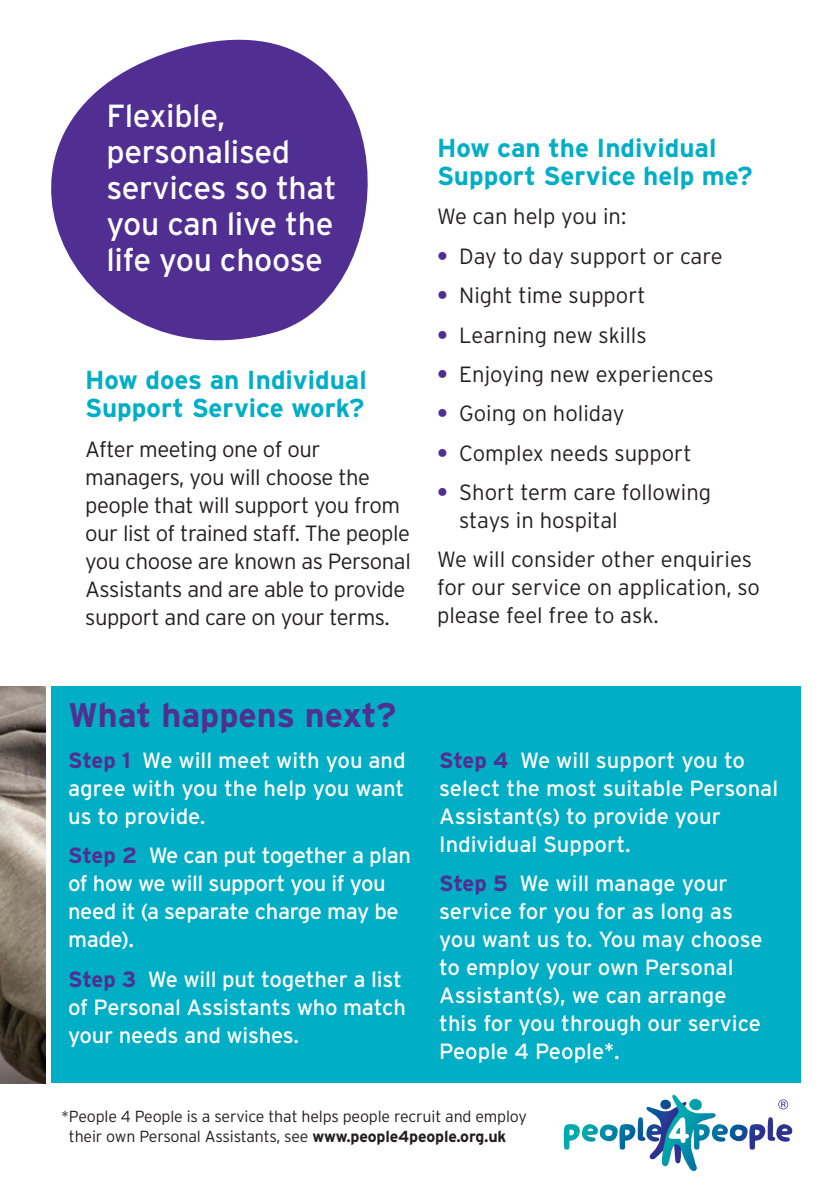
<style>
.page{position:relative;width:840px;height:1191px;background:#fff}
.page>*{position:absolute;margin:0;border:0;box-sizing:border-box;transform-origin:0 0}
.t1{font:700 34px "Interstate";color:#502e92}
.t2{font:32px/36px "Interstate";letter-spacing:-.01em;color:#fff}
.t3{font:700 26px/28px "Interstate";color:#00aec5}
.t4{font:22px/28px "Interstate";letter-spacing:-.01em;color:#fff}
.t5{font:300 22px/28px "Interstate";letter-spacing:-.015em;color:#231f20}
.t6{font:300 16px/20px "Interstate";letter-spacing:-.01em;color:#231f20}
.s1{font-weight:700;color:#502e92}
.s2{font-size:20px}
.s3{font-weight:700}
</style>
<div class="page">
<img style="left:0;top:686px;width:45px;height:397px">
<div style="left:51px;top:686px;width:748px;height:397px;background:#00aec5"></div>
<svg style="left:619px;top:1094px;width:168px;height:77px"></svg>
<svg style="left:51px;top:39px;width:317px;height:302px;fill:#502e92"></svg>
<h2 class="t2" style="left:106px;top:97px;width:232px">Flexible, personalised services so that you can live the life you choose</h2>
<p class="t3" style="left:85px;top:366px;width:283px">How does an Individual<br>Support Service work?</p>
<p class="t5" style="left:85px;top:435px;width:327px">After meeting one of our managers, you will choose the people that will support you from our list of trained staff. The people you choose are known as Personal<br>Assistants and are able to provide support and care on your terms.</p>
<p class="t3" style="left:437px;top:134px;width:317px">How can the Individual<br>Support Service help me?</p>
<p class="t5" style="left:437px;top:203px;width:191px">We can help you in:</p>
<p class="t5" style="left:437px;top:242px;width:287px"><span class="s1">•</span> Day to day support or care</p>
<p class="t5" style="left:437px;top:281px;width:210px"><span class="s1">•</span> Night time support</p>
<p class="t5" style="left:437px;top:321px;width:211px"><span class="s1">•</span> Learning new skills</p>
<p class="t5" style="left:437px;top:360px;width:278px"><span class="s1">•</span> Enjoying new experiences</p>
<p class="t5" style="left:437px;top:399px;width:189px"><span class="s1">•</span> Going on holiday</p>
<p class="t5" style="left:437px;top:439px;width:256px"><span class="s1">•</span> Complex needs support</p>
<p class="t5" style="left:459px;top:478px;width:253px;text-indent:-22px"><span class="s1">•</span> Short term care following stays in hospital</p>
<p class="t5" style="left:437px;top:545px;width:324px">We will consider other enquiries for our service on application, so please feel free to ask.</p>
<h1 class="t1" style="left:68px;top:696px;width:329px">What happens next?</h1>
<p class="t4" style="left:68px;top:746px;width:339px;text-align:justify"><span class="s1">Step 1</span> We will meet with you and agree with you the help you want us to provide.</p>
<p class="t4" style="left:68px;top:841px;width:344px"><span class="s1">Step 2</span> We can put together a plan of how we will support you if you need it (a separate charge may be made).</p>
<p class="t4" style="left:68px;top:964px;width:339px"><span class="s1">Step 3</span> We will put together a list of Personal Assistants who match your needs and wishes.</p>
<p class="t4" style="left:439px;top:746px;width:340px"><span class="s1">Step 4</span> We will support you to select the most suitable Personal<br>Assistant(s) to provide your<br>Individual Support.</p>
<p class="t4" style="left:439px;top:869px;width:325px"><span class="s1">Step 5</span> We will manage your service for you for as long as you want us to. You may choose to employ your own Personal<br>Assistant(s), we can arrange this for you through our service<br>People 4 People<span class="s2">*</span>.</p>
<p class="t6" style="left:69px;top:1106px;width:459px;text-indent:-8px">*People 4 People is a service that helps people recruit and employ their own Personal Assistants, see <span class="s3">www.people4people.org.uk</span></p>
</div>
